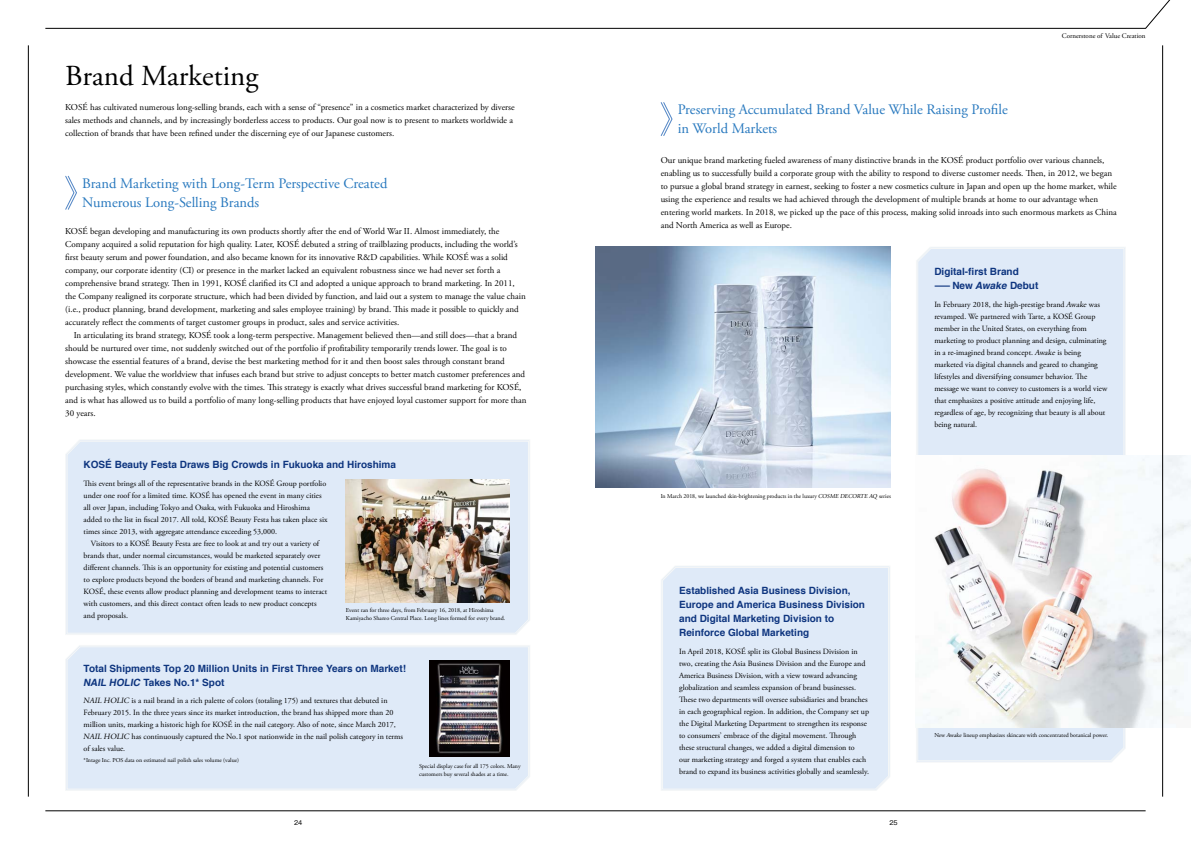
<style>
.page{position:relative;width:1191px;height:842px;background:#fff}
.page>*{position:absolute;margin:0;border:0;box-sizing:border-box;transform-origin:0 0}
.t1{font:29px "Adobe Garamond Pro";color:#000}
.t2{font:14.5px/19px "Adobe Garamond Pro";color:#2778be}
.t3{font:700 10px/14px "Helvetica";color:#0e357f}
.t4{font:9px/13px "Adobe Garamond Pro";color:#000}
.t5{font:8px/12px "Adobe Garamond Pro";color:#000}
.t6{font:7px "Adobe Garamond Pro";color:#000}
.t7{font:6px/8px "Adobe Garamond Pro";color:#000}
.t8{font:6px "Gothic MB101 Pro Regular 90 pv RKSJ H";color:#000}
.s1{font-style:italic}
</style>
<div class="page">
<svg style="left:661px;top:566px;width:229px;height:225px"></svg>
<div style="left:662px;top:567px;width:227px;height:222px;background:#dfeaf8"></div>
<img style="left:595px;top:247px;width:295px;height:241px">
<svg style="left:65px;top:175px;width:12px;height:35px"></svg>
<svg style="left:660px;top:102px;width:13px;height:34px"></svg>
<div style="left:67px;top:441px;width:462px;height:192px;background:#dfeaf8"></div>
<svg style="left:66px;top:645px;width:464px;height:146px"></svg>
<div style="left:67px;top:646px;width:462px;height:143px;background:#dfeaf8"></div>
<img style="left:346px;top:479px;width:163px;height:123px">
<img style="left:429px;top:660px;width:80px;height:96px">
<div style="left:917px;top:248px;width:207px;height:513px;background:#dfeaf8"></div>
<img style="left:917px;top:455px;width:274px;height:272px">
<svg style="left:45px;top:0;width:1126px;height:29px"></svg>
<hr style="left:45px;top:810px;width:1100px;height:1px;background:#000">
<hr style="left:28px;top:45px;width:1px;height:752px;background:#000">
<hr style="left:1162px;top:45px;width:1px;height:752px;background:#000">
<h1 class="t1" style="left:65px;top:64px;width:195px">Brand Marketing</h1>
<p class="t4" style="left:65px;top:101px;width:451px">KOSÉ has cultivated numerous long-selling brands, each with a sense of “presence” in a cosmetics market characterized by diverse sales methods and channels, and by increasingly borderless access to products. Our goal now is to present to markets worldwide a collection of brands that have been refined under the discerning eye of our Japanese customers.</p>
<h2 class="t2" style="left:82px;top:175px;width:307px">Brand Marketing with Long-Term Perspective Created<br>Numerous Long-Selling Brands</h2>
<p class="t4" style="left:65px;top:226px;width:462px">KOSÉ began developing and manufacturing its own products shortly after the end of World War II. Almost immediately, the Company acquired a solid reputation for high quality. Later, KOSÉ debuted a string of trailblazing products, including the world’s first beauty serum and power foundation, and also became known for its innovative R&amp;D capabilities. While KOSÉ was a solid company, our corporate identity (CI) or presence in the market lacked an equivalent robustness since we had never set forth a comprehensive brand strategy. Then in 1991, KOSÉ clarified its CI and adopted a unique approach to brand marketing. In 2011, the Company realigned its corporate structure, which had been divided by function, and laid out a system to manage the value chain (i.e., product planning, brand development, marketing and sales employee training) by brand. This made it possible to quickly and accurately reflect the comments of target customer groups in product, sales and service activities.</p>
<p class="t4" style="left:65px;top:330px;width:463px;text-indent:9px">In articulating its brand strategy, KOSÉ took a long-term perspective. Management believed then—and still does—that a brand should be nurtured over time, not suddenly switched out of the portfolio if profitability temporarily trends lower. The goal is to showcase the essential features of a brand, devise the best marketing method for it and then boost sales through constant brand development. We value the worldview that infuses each brand but strive to adjust concepts to better match customer preferences and purchasing styles, which constantly evolve with the times. This strategy is exactly what drives successful brand marketing for KOSÉ, and is what has allowed us to build a portfolio of many long-selling products that have enjoyed loyal customer support for more than 30 years.</p>
<p class="t3" style="left:84px;top:458px;width:314px">KOSÉ Beauty Festa Draws Big Crowds in Fukuoka and Hiroshima</p>
<p class="t5" style="left:84px;top:478px;width:245px">This event brings all of the representative brands in the KOSÉ Group portfolio under one roof for a limited time. KOSÉ has opened the event in many cities all over Japan, including Tokyo and Osaka, with Fukuoka and Hiroshima added to the list in fiscal 2017. All told, KOSÉ Beauty Festa has taken place six times since 2013, with aggregate attendance exceeding 53,000.</p>
<p class="t5" style="left:84px;top:538px;width:245px;text-indent:7px">Visitors to a KOSÉ Beauty Festa are free to look at and try out a variety of brands that, under normal circumstances, would be marketed separately over different channels. This is an opportunity for existing and potential customers to explore products beyond the borders of brand and marketing channels. For KOSÉ, these events allow product planning and development teams to interact with customers, and this direct contact often leads to new product concepts and proposals.</p>
<p class="t7" style="left:346px;top:606px;width:161px">Event ran for three days, from February 16, 2018, at Hiroshima<br>Kamiyacho Shareo Central Place. Long lines formed for every brand.</p>
<p class="t3" style="left:83px;top:662px;width:324px">Total Shipments Top 20 Million Units in First Three Years on Market!<br><span class="s1">NAIL HOLIC</span> Takes No.1* Spot</p>
<p class="t5" style="left:83px;top:695px;width:321px"><span class="s1">NAIL HOLIC</span> is a nail brand in a rich palette of colors (totaling 175) and textures that debuted in February 2015. In the three years since its market introduction, the brand has shipped more than 20 million units, marking a historic high for KOSÉ in the nail category. Also of note, since March 2017, <span class="s1">NAIL HOLIC</span> has continuously captured the No.1 spot nationwide in the nail polish category in terms of sales value.</p>
<p class="t7" style="left:84px;top:756px;width:157px">*Intage Inc. POS data on estimated nail polish sales volume (value)</p>
<p class="t7" style="left:419px;top:762px;width:103px">Special display case for all 175 colors. Many customers buy several shades at a time.</p>
<h2 class="t2" style="left:677px;top:101px;width:331px">Preserving Accumulated Brand Value While Raising Profile in World Markets</h2>
<p class="t6" style="left:1061px;top:33px;width:85px">Cornerstone of Value Creation</p>
<p class="t4" style="left:660px;top:155px;width:457px">Our unique brand marketing fueled awareness of many distinctive brands in the KOSÉ product portfolio over various channels, enabling us to successfully build a corporate group with the ability to respond to diverse customer needs. Then, in 2012, we began to pursue a global brand strategy in earnest, seeking to foster a new cosmetics culture in Japan and open up the home market, while using the experience and results we had achieved through the development of multiple brands at home to our advantage when entering world markets. In 2018, we picked up the pace of this process, making solid inroads into such enormous markets as China and North America as well as Europe.</p>
<p class="t3" style="left:932px;top:265px;width:107px">Digital-first Brand —New <span class="s1">Awake</span> Debut</p>
<p class="t7" style="left:660px;top:492px;width:232px">In March 2018, we launched skin-brightening products in the luxury <span class="s1">COSME DECORTE AQ</span> series</p>
<p class="t3" style="left:679px;top:584px;width:187px">Established Asia Business Division, Europe and America Business Division and Digital Marketing Division to Reinforce Global Marketing</p>
<p class="t5" style="left:679px;top:646px;width:191px">In April 2018, KOSÉ split its Global Business Division in two, creating the Asia Business Division and the Europe and America Business Division, with a view toward advancing globalization and seamless expansion of brand businesses.<br>These two departments will oversee subsidiaries and branches in each geographical region. In addition, the Company set up the Digital Marketing Department to strengthen its response to consumers’ embrace of the digital movement. Through these structural changes, we added a digital dimension to<br>our marketing strategy and forged a system that enables each brand to expand its business activities globally and seamlessly.</p>
<p class="t5" style="left:934px;top:299px;width:174px">In February 2018, the high-prestige brand <span class="s1">Awake</span> was revamped. We partnered with Tarte, a KOSÉ Group member in the United States, on everything from marketing to product planning and design, culminating in a re-imagined brand concept. <span class="s1">Awake</span> is being marketed via digital channels and geared to changing lifestyles and diversifying consumer behavior. The message we want to convey to customers is a world view that emphasizes a positive attitude and enjoying life, regardless of age, by recognizing that beauty is all about being natural.</p>
<p class="t7" style="left:934px;top:732px;width:175px">New <span class="s1">Awake</span> lineup emphasizes skincare with concentrated botanical power.</p>
<p class="t8" style="left:294px;top:820px;width:10px">24</p>
<p class="t8" style="left:889px;top:820px;width:10px">25</p>
</div>
